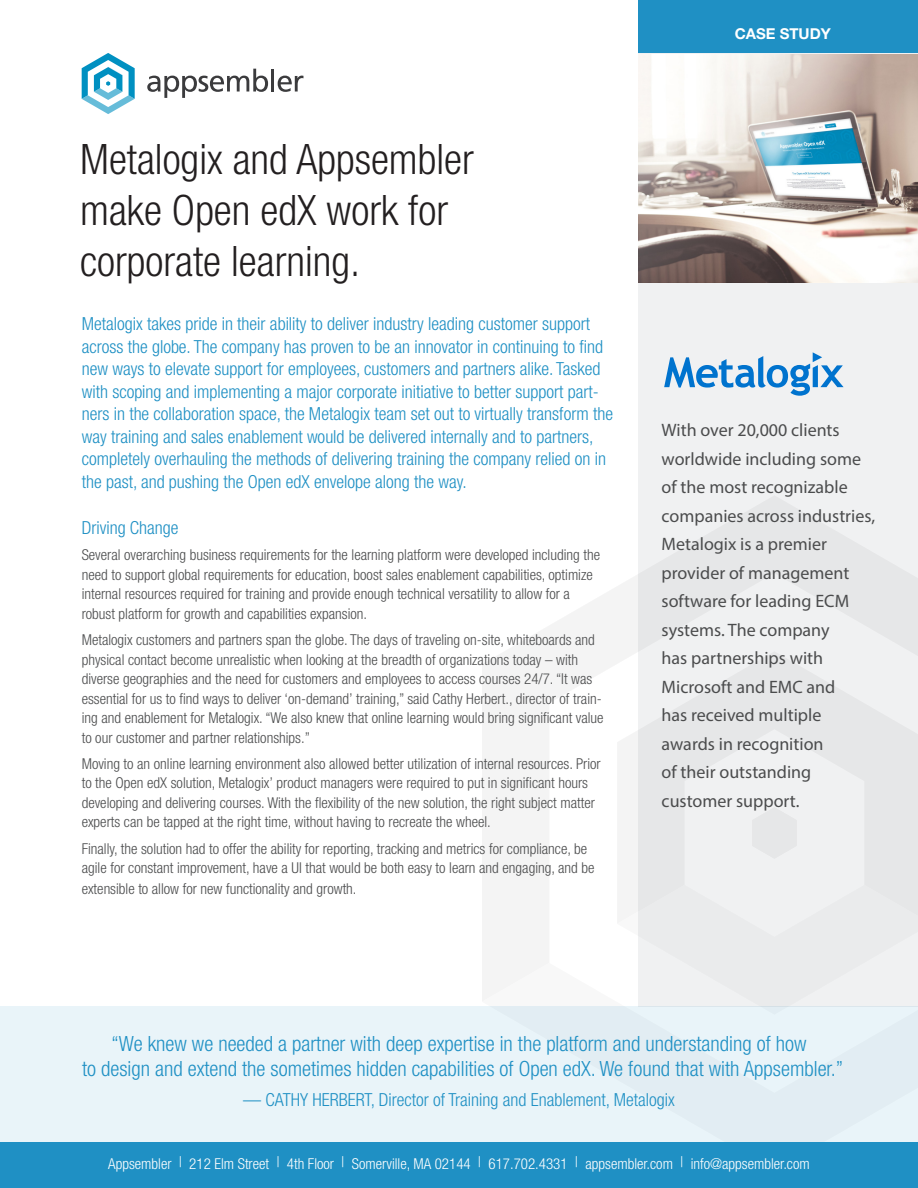
<style>
.page{position:relative;width:918px;height:1188px;background:#fff}
.page>*{position:absolute;margin:0;border:0;box-sizing:border-box;transform-origin:0 0}
.t1{font:300 condensed 42px/51px "Helvetica Neue";color:#231f20}
.t2{font:300 condensed 21px/25.5px "Helvetica Neue";color:#1f90c4;text-align:center}
.t3{font:300 condensed 18px/22.5px "Helvetica Neue";color:#1f90c4}
.t4{font:18px/28.5px "Myriad Pro";color:#4b4c4d}
.t5{font:300 condensed 15px/19.5px "Helvetica Neue";color:#4b4c4d}
.t6{font:300 condensed 15px "Helvetica Neue";color:#fff}
.t7{font:700 15px "Helvetica Neue LT Std";color:#fff}
</style>
<div class="page">
<div style="left:0;top:1006px;width:918px;height:160px;background:#e9f4f9"></div>
<svg style="left:482px;top:575px;width:156px;height:388px;fill:#f4f4f4"></svg>
<svg style="left:482px;top:963px;width:436px;height:44px"></svg>
<svg style="left:617px;top:651px;width:21px;height:273px;fill:#f4f4f4"></svg>
<div style="left:638px;top:18px;width:280px;height:988px;background:#f0f1f2"></div>
<img style="left:638px;top:55px;width:280px;height:227px">
<div style="left:0;top:1142px;width:918px;height:46px;background:#1f90c4"></div>
<svg style="left:147px;top:69px;width:121px;height:29px"></svg>
<hr style="left:271px;top:69px;width:3px;height:23px;background:#3b3b3d">
<svg style="left:278px;top:76px;width:25px;height:16px"></svg>
<svg style="left:82px;top:53px;width:53px;height:61px"></svg>
<div style="left:639px;top:0;width:279px;height:53px;background:#1f90c4"></div>
<svg style="left:664px;top:352px;width:180px;height:44px"></svg>
<p class="t1" style="left:80px;top:133px;width:395px">Metalogix and Appsembler make Open edX work for corporate learning.</p>
<p class="t3" style="left:82px;top:313px;width:533px">Metalogix takes pride in their ability to deliver industry leading customer support across the globe. The company has proven to be an innovator in continuing to find new ways to elevate support for employees, customers and partners alike. Tasked with scoping and implementing a major corporate initiative to better support part&shy;ners in the collaboration space, the Metalogix team set out to virtually transform the way training and sales enablement would be delivered internally and to partners, completely overhauling the methods of delivering training the company relied on in the past, and pushing the Open edX envelope along the way.</p>
<p class="t3" style="left:82px;top:516px;width:98px">Driving Change</p>
<p class="t5" style="left:82px;top:545px;width:520px">Several overarching business requirements for the learning platform were developed including the need to support global requirements for education, boost sales enablement capabilities, optimize internal resources required for training and provide enough technical versatility to allow for a robust platform for growth and capabilities expansion.</p>
<p class="t5" style="left:82px;top:630px;width:523px">Metalogix customers and partners span the globe. The days of traveling on-site, whiteboards and physical contact become unrealistic when looking at the breadth of organizations today – with diverse geographies and the need for customers and employees to access courses 24/7. “It was essential for us to find ways to deliver ‘on-demand’ training,” said Cathy Herbert., director of train&shy;ing and enablement for Metalogix. “We also knew that online learning would bring significant value to our customer and partner relationships.”</p>
<p class="t5" style="left:82px;top:754px;width:521px">Moving to an online learning environment also allowed better utilization of internal resources. Prior to the Open edX solution, Metalogix’ product managers were required to put in significant hours developing and delivering courses. With the flexibility of the new solution, the right subject matter experts can be tapped at the right time, without having to recreate the wheel.</p>
<p class="t5" style="left:82px;top:838px;width:514px">Finally, the solution had to offer the ability for reporting, tracking and metrics for compliance, be agile for constant improvement, have a UI that would be both easy to learn and engaging, and be</p>
<p class="t5" style="left:82px;top:879px;width:276px">extensible to allow for new functionality and growth.</p>
<p class="t7" style="left:735px;top:24px;width:98px">CASE STUDY</p>
<p class="t4" style="left:662px;top:416px;width:215px">With over 20,000 clients worldwide including some of the most recognizable companies across industries,<br>Metalogix is a premier provider of management software for leading ECM systems. The company<br>has partnerships with<br>Microsoft and EMC and<br>has received multiple awards in recognition<br>of their outstanding customer support.</p>
<p class="t2" style="left:82px;top:1031px;width:763px">“We knew we needed a partner with deep expertise in the platform and understanding of how<br>to design and extend the sometimes hidden capabilities of Open edX. We found that with Appsembler.”</p>
<p class="t3" style="left:243px;top:1089px;width:433px">— CATHY HERBERT, Director of Training and Enablement, Metalogix</p>
<p class="t6" style="left:108px;top:1155px;width:703px">Appsembler | 212 Elm Street | 4th Floor | Somerville, MA 02144 | 617.702.4331 | appsembler.com | info@appsembler.com</p>
</div>
